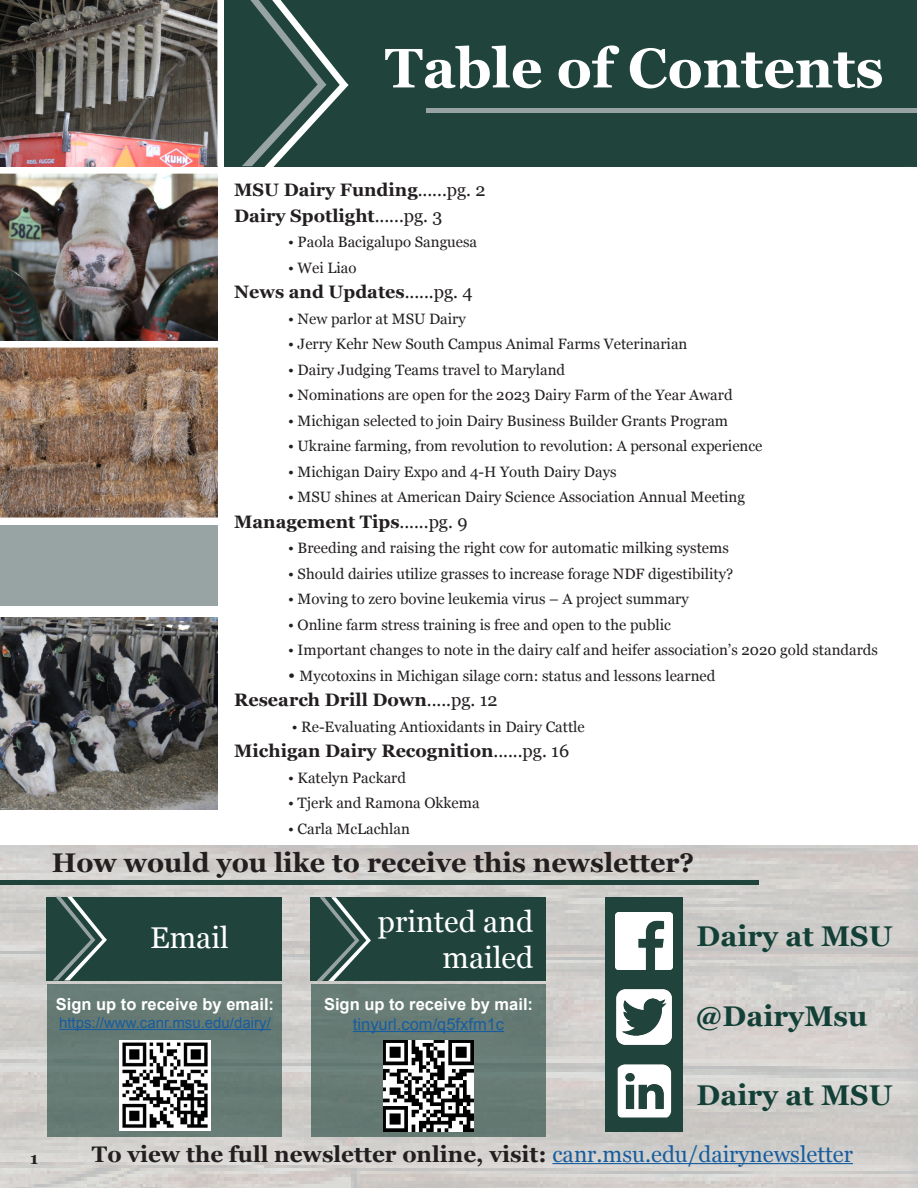
<style>
.page{position:relative;width:918px;height:1188px;background:#fff}
.page>*{position:absolute;margin:0;border:0;box-sizing:border-box;transform-origin:0 0}
.t1{font:700 55.5px "Georgia";color:#fff}
.t2{font:30px/36px "Georgia";color:#fff;text-align:right}
.t3{font:700 28.5px "Georgia";color:#124036}
.t4{font:700 27px "Georgia";color:#231f20}
.t5{font:700 22.5px "Georgia";color:#231f20}
.t6{font:700 18px "Georgia";color:#231f20}
.t7{font:700 16.5px/19.8px "Arial";color:#fff;text-align:center}
.t8{font:700 16.5px "Georgia";color:#231f20}
.t9{font:15px "Georgia";color:#231f20}
.t10{font:15px "Arial";color:#175d9e}
.s1{font-weight:400}
.s2{font-size:18px}
.s3{font-weight:400;color:#175d9e}
</style>
<div class="page">
<img style="left:0;top:0;width:217px;height:167px">
<div style="left:224px;top:0;width:693px;height:166px;background:#20443b"></div>
<img style="left:0;top:174px;width:217px;height:167px">
<img style="left:0;top:617px;width:217px;height:193px">
<div style="left:0;top:526px;width:217px;height:80px;background:#98a3a3"></div>
<img style="left:0;top:348px;width:217px;height:170px">
<div style="left:217px;top:0;width:7px;height:166px;border:2px solid #fff"></div>
<svg style="left:0;top:173px;width:209px;height:1px"></svg>
<svg style="left:0;top:347px;width:218px;height:1px"></svg>
<svg style="left:233px;top:0;width:117px;height:167px"></svg>
<hr style="left:426px;top:109px;width:491px;height:4px;background:#98a3a3">
<svg style="left:0;top:845px;width:918px;height:343px;background:#cfcdca"></svg>
<div style="left:311px;top:897px;width:235px;height:84px;background:#20443b"></div>
<svg style="left:315px;top:896px;width:57px;height:86px"></svg>
<div style="left:47px;top:897px;width:235px;height:83px;background:#20443b"></div>
<svg style="left:51px;top:895px;width:57px;height:86px"></svg>
<div style="left:311px;top:984px;width:235px;height:152px;background:#677b75"></div>
<div style="left:48px;top:984px;width:234px;height:152px;background:#677b75"></div>
<hr style="left:353px;top:1031px;width:151px;height:1px;background:#175d9e">
<hr style="left:552px;top:1163px;width:301px;height:1px;background:#175d9e">
<img style="left:383px;top:1041px;width:91px;height:91px">
<hr style="left:59px;top:1029px;width:212px;height:1px;background:#175d9e">
<img style="left:119px;top:1040px;width:91px;height:90px">
<hr style="left:0;top:881px;width:758px;height:4px;background:#20443b">
<div style="left:605px;top:897px;width:78px;height:235px;background:#20443b"></div>
<img style="left:616px;top:989px;width:56px;height:56px">
<img style="left:616px;top:913px;width:56px;height:57px">
<img style="left:617px;top:1064px;width:55px;height:54px">
<svg style="left:905px;top:166px;width:12px;height:1px"></svg>
<p class="t1" style="left:385px;top:26px;width:500px">Table of Contents</p>
<p class="t6" style="left:234px;top:176px;width:253px">MSU Dairy Funding<span class="s1">......pg. 2</span></p>
<p class="t6" style="left:234px;top:202px;width:210px">Dairy Spotlight<span class="s1">......pg. 3</span></p>
<p class="t9" style="left:288px;top:231px;width:191px">• Paola Bacigalupo Sanguesa</p>
<p class="t9" style="left:288px;top:256px;width:70px">• Wei Liao</p>
<p class="t6" style="left:234px;top:278px;width:240px">News and Updates<span class="s1">......pg. 4</span></p>
<p class="t9" style="left:288px;top:307px;width:179px">• New parlor at MSU Dairy</p>
<p class="t9" style="left:288px;top:333px;width:401px">• Jerry Kehr New South Campus Animal Farms Veterinarian</p>
<p class="t9" style="left:288px;top:358px;width:279px">• Dairy Judging Teams travel to Maryland</p>
<p class="t9" style="left:288px;top:384px;width:446px">• Nominations are open for the 2023 Dairy Farm of the Year Award</p>
<p class="t9" style="left:288px;top:409px;width:442px">• Michigan selected to join Dairy Business Builder Grants Program</p>
<p class="t9" style="left:288px;top:435px;width:476px">• Ukraine farming, from revolution to revolution: A personal experience</p>
<p class="t9" style="left:288px;top:460px;width:330px">• Michigan Dairy Expo and 4-H Youth Dairy Days</p>
<p class="t9" style="left:288px;top:486px;width:458px">• MSU shines at American Dairy Science Association Annual Meeting</p>
<p class="t6" style="left:234px;top:508px;width:235px">Management Tips<span class="s1">......pg. 9</span></p>
<p class="t9" style="left:288px;top:537px;width:442px">• Breeding and raising the right cow for automatic milking systems</p>
<p class="t9" style="left:288px;top:562px;width:447px">• Should dairies utilize grasses to increase forage NDF digestibility?</p>
<p class="t9" style="left:288px;top:588px;width:402px">• Moving to zero bovine leukemia virus – A project summary</p>
<p class="t9" style="left:288px;top:613px;width:385px">• Online farm stress training is free and open to the public</p>
<p class="t9" style="left:288px;top:639px;width:591px">• Important changes to note in the dairy calf and heifer association’s 2020 gold standards</p>
<p class="t9" style="left:288px;top:664px;width:429px"><span class="s2">•</span> Mycotoxins in Michigan silage corn: status and lessons learned</p>
<p class="t6" style="left:234px;top:686px;width:265px">Research Drill Down<span class="s1">.....pg. 12</span></p>
<p class="t9" style="left:292px;top:715px;width:295px">• Re-Evaluating Antioxidants in Dairy Cattle</p>
<p class="t6" style="left:234px;top:737px;width:337px">Michigan Dairy Recognition<span class="s1">......pg. 16</span></p>
<p class="t9" style="left:288px;top:766px;width:119px">• Katelyn Packard</p>
<p class="t9" style="left:288px;top:792px;width:193px">• Tjerk and Ramona Okkema</p>
<p class="t9" style="left:288px;top:817px;width:123px">• Carla McLachlan</p>
<p class="t4" style="left:52px;top:843px;width:644px">How would you like to receive this newsletter?</p>
<p class="t2" style="left:150px;top:918px;width:80px">Email</p>
<p class="t7" style="left:56px;top:995px;width:220px">Sign up to receive by email:</p>
<p class="t10" style="left:59px;top:1013px;width:213px">https://www.canr.msu.edu/dairy/</p>
<p class="t2" style="left:378px;top:902px;width:157px">printed and mailed</p>
<p class="t7" style="left:324px;top:995px;width:211px">Sign up to receive by mail: <span class="s3">tinyurl.com/q5fxfm1c</span></p>
<p class="t3" style="left:697px;top:915px;width:197px">Dairy at MSU</p>
<p class="t3" style="left:695px;top:995px;width:174px">@DairyMsu</p>
<p class="t8" style="left:30px;top:1146px;width:10px">1</p>
<p class="t3" style="left:697px;top:1074px;width:197px">Dairy at MSU</p>
<p class="t5" style="left:92px;top:1137px;width:762px">To view the full newsletter online, visit: <span class="s3">canr.msu.edu/dairynewsletter</span></p>
</div>
